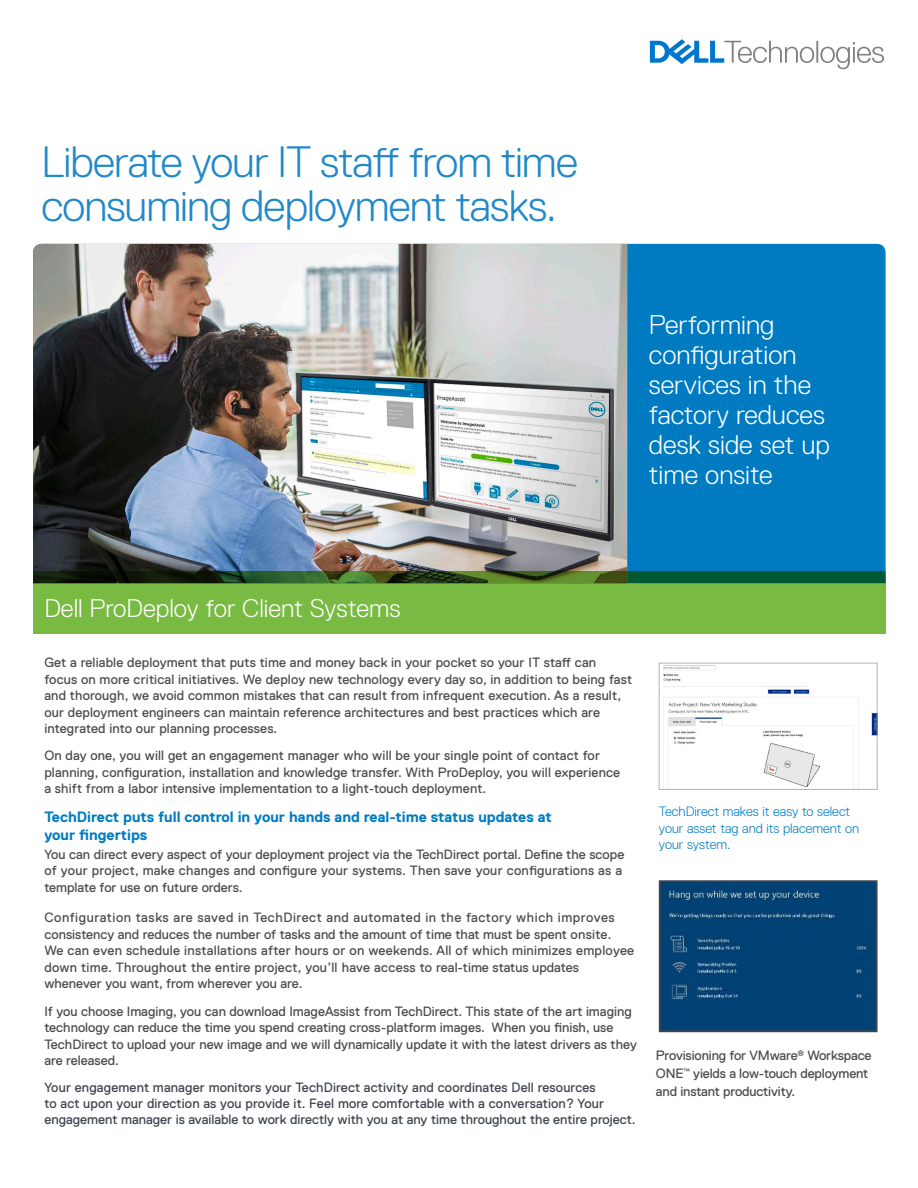
<style>
.page{position:relative;width:918px;height:1188px;background:#fff}
.page>*{position:absolute;margin:0;border:0;box-sizing:border-box;transform-origin:0 0}
.Document_Title{font:300 43.95px/44px "Dell Replica";letter-spacing:-.025em;color:#2188c9}
.Body_Copy{font:300 27px/30px "Dell Replica";color:#fff}
.Body_Heading{font:300 25.5px "Dell Replica";color:#fff}
.Body_Heading-2{font:700 15px/18px "Dell Replica";color:#007bc2}
.Body_Copy-2{font:13.5px/16.5px "Dell Replica";letter-spacing:.01em;color:#4b4c4d}
.Body_Heading-3{font:13.5px/16.2px "Dell Replica";color:#3e444f}
.Body_Copy-3{font:13.5px/18px "Dell Replica";letter-spacing:-.01em;color:#4b4c4d}
.Body_Copy-4{font:300 13.5px/16.5px "Dell Replica";color:#007bc2}
</style>
<div class="page">
<img style="left:33px;top:244px;width:594px;height:327px">
<div style="left:627px;top:244px;width:259px;height:327px;background:#007bc2"></div>
<svg style="left:33px;top:571px;width:853px;height:63px;background:#66a43b"></svg>
<img style="left:663px;top:665px;width:213px;height:123px">
<div style="left:659px;top:663px;width:219px;height:127px;border:1px solid #aeb3b8"></div>
<img style="left:662px;top:883px;width:213px;height:146px">
<div style="left:659px;top:880px;width:219px;height:152px;border:2px solid #3e444f"></div>
<svg style="left:650px;top:39px;width:234px;height:30px"></svg>
<p class="Document_Title" style="left:41px;top:140px;width:538px">Liberate your IT staff from time consuming deployment tasks.</p>
<p class="Body_Copy" style="left:649px;top:310px;width:182px">Performing configuration services in the factory reduces desk side set up time onsite</p>
<p class="Body_Heading" style="left:44px;top:594px;width:358px">Dell ProDeploy for Client Systems</p>
<p class="Body_Copy-2" style="left:44px;top:654px;width:589px">Get a reliable deployment that puts time and money back in your pocket so your IT staff can focus on more critical initiatives. We deploy new technology every day so, in addition to being fast and thorough, we avoid common mistakes that can result from infrequent execution. As a result, our deployment engineers can maintain reference architectures and best practices which are integrated into our planning processes.</p>
<p class="Body_Copy-2" style="left:44px;top:748px;width:577px">On day one, you will get an engagement manager who will be your single point of contact for planning, configuration, installation and knowledge transfer. With ProDeploy, you will experience a shift from a labor intensive implementation to a light-touch deployment.</p>
<p class="Body_Heading-2" style="left:44px;top:808px;width:509px">TechDirect puts full control in your hands and real-time status updates at your fingertips</p>
<p class="Body_Copy-2" style="left:44px;top:846px;width:581px">You can direct every aspect of your deployment project via the TechDirect portal. Define the scope of your project, make changes and configure your systems. Then save your configurations as a template for use on future orders.</p>
<p class="Body_Copy-2" style="left:44px;top:909px;width:591px">Configuration tasks are saved in TechDirect and automated in the factory which improves consistency and reduces the number of tasks and the amount of time that must be spent onsite.<br>We can even schedule installations after hours or on weekends. All of which minimizes employee down time. Throughout the entire project, you’ll have access to real-time status updates whenever you want, from wherever you are.</p>
<p class="Body_Copy-2" style="left:44px;top:1003px;width:594px">If you choose Imaging, you can download ImageAssist from TechDirect. This state of the art imaging technology can reduce the time you spend creating cross-platform images. When you finish, use TechDirect to upload your new image and we will dynamically update it with the latest drivers as they are released.</p>
<p class="Body_Heading-3" style="left:44px;top:1079px;width:593px">Your engagement manager monitors your TechDirect activity and coordinates Dell resources<br>to act upon your direction as you provide it. Feel more comfortable with a conversation? Your engagement manager is available to work directly with you at any time throughout the entire project.</p>
<p class="Body_Copy-4" style="left:659px;top:803px;width:202px">TechDirect makes it easy to select your asset tag and its placement on your system.</p>
<p class="Body_Copy-3" style="left:656px;top:1047px;width:217px">Provisioning for VMware<sup>®</sup> Workspace<br>ONE<sup>™</sup> yields a low-touch deployment and instant productivity.</p>
</div>
